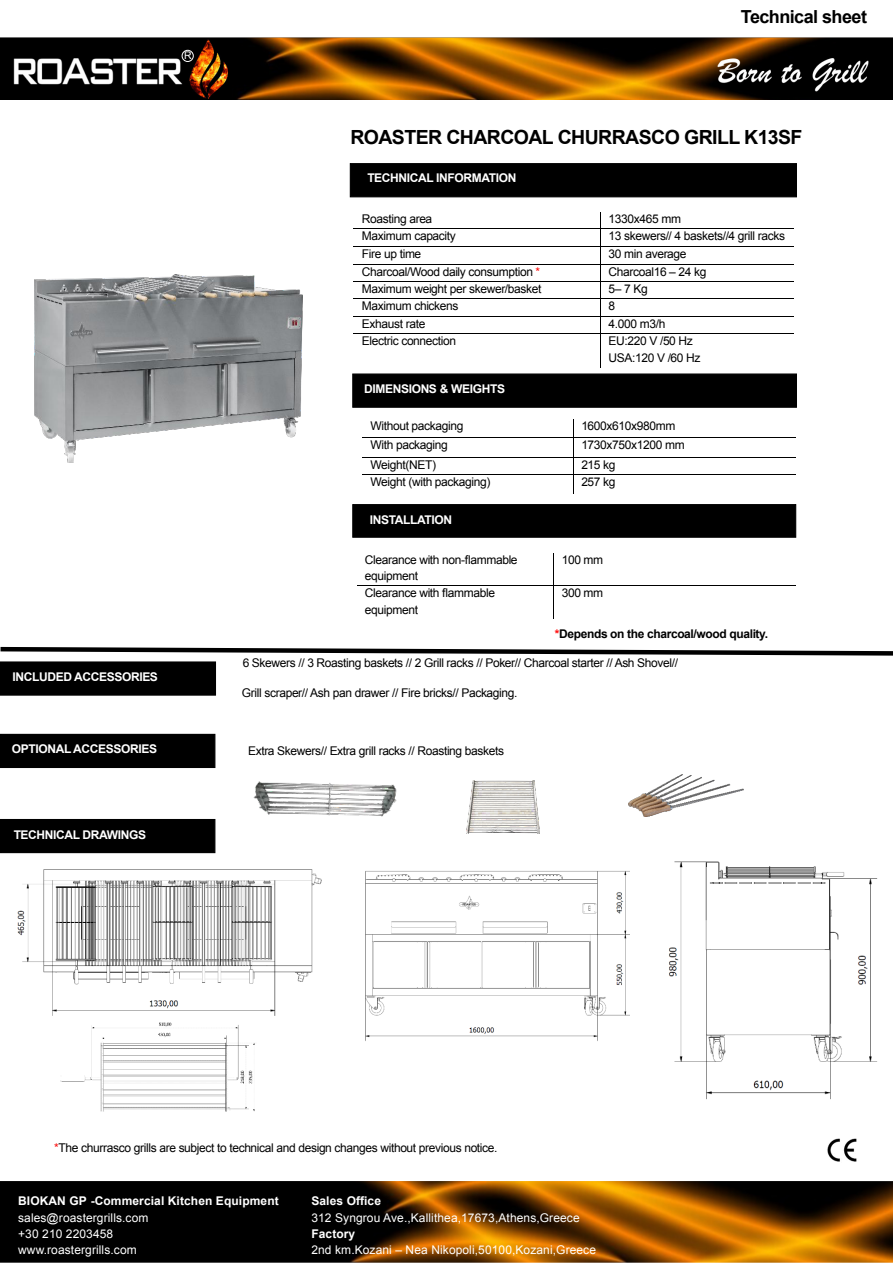
<style>
.page{position:relative;width:893px;height:1263px;background:#fff}
.page>*{position:absolute;margin:0;border:0;box-sizing:border-box;transform-origin:0 0}
.t1{font:700 19.5px "Arial";letter-spacing:-.03em;color:#000}
.t2{font:700 18px "Arial";letter-spacing:-.03em;color:#000}
.t3{font:12px/16.5px "Arial";letter-spacing:-.03em;color:#000}
.t4{font:12px/16.2px "Arial";letter-spacing:.01em;color:#fff}
.t5{font:700 12px "Arial";letter-spacing:-.03em;color:#fff}
.t6{font:700 12px "Arial";letter-spacing:.01em;color:#fff}
.t7{font:700 12px "Arial";letter-spacing:-.03em;color:#000}
.t8{font:10.5px "Arial";color:#fff}
.s1{color:#f00}
.s2{color:#f90505}
</style>
<div class="page">
<hr style="left:354px;top:228px;width:246px;height:1px;background:#000">
<hr style="left:601px;top:228px;width:192px;height:1px;background:#000">
<hr style="left:354px;top:246px;width:246px;height:1px;background:#000">
<hr style="left:601px;top:246px;width:192px;height:1px;background:#000">
<hr style="left:354px;top:264px;width:246px;height:1px;background:#000">
<hr style="left:601px;top:264px;width:192px;height:1px;background:#000">
<hr style="left:354px;top:281px;width:246px;height:1px;background:#000">
<hr style="left:601px;top:281px;width:192px;height:1px;background:#000">
<hr style="left:354px;top:298px;width:246px;height:1px;background:#000">
<hr style="left:601px;top:298px;width:192px;height:1px;background:#000">
<hr style="left:354px;top:316px;width:246px;height:1px;background:#000">
<hr style="left:601px;top:316px;width:192px;height:1px;background:#000">
<hr style="left:354px;top:333px;width:246px;height:1px;background:#000">
<svg style="left:600px;top:212px;width:1px;height:122px"></svg>
<hr style="left:601px;top:333px;width:192px;height:1px;background:#000">
<hr style="left:600px;top:334px;width:1px;height:33px;background:#000">
<hr style="left:362px;top:437px;width:211px;height:1px;background:#000">
<hr style="left:574px;top:437px;width:222px;height:1px;background:#000">
<hr style="left:362px;top:457px;width:211px;height:1px;background:#000">
<hr style="left:574px;top:457px;width:222px;height:1px;background:#000">
<hr style="left:362px;top:474px;width:211px;height:1px;background:#000">
<hr style="left:574px;top:474px;width:222px;height:1px;background:#000">
<svg style="left:573px;top:419px;width:1px;height:75px"></svg>
<hr style="left:553px;top:552px;width:1px;height:33px;background:#000">
<hr style="left:357px;top:585px;width:196px;height:1px;background:#000">
<hr style="left:554px;top:585px;width:242px;height:1px;background:#000">
<hr style="left:553px;top:586px;width:1px;height:33px;background:#000">
<img style="left:17px;top:869px;width:305px;height:147px">
<img style="left:365px;top:871px;width:265px;height:170px">
<img style="left:827px;top:1138px;width:30px;height:24px">
<img style="left:34px;top:274px;width:269px;height:188px">
<img style="left:254px;top:782px;width:143px;height:35px">
<img style="left:467px;top:781px;width:73px;height:52px">
<img style="left:629px;top:774px;width:114px;height:43px">
<div style="left:350px;top:163px;width:447px;height:34px;background:#000;border:1px solid #000"></div>
<div style="left:352px;top:373px;width:445px;height:35px;background:#000;border:1px solid #000"></div>
<svg style="left:0;top:646px;width:893px;height:50px"></svg>
<div style="left:0;top:819px;width:215px;height:34px;background:#000"></div>
<div style="left:352px;top:504px;width:444px;height:34px;background:#000;border:1px solid #000"></div>
<div style="left:0;top:734px;width:215px;height:34px;background:#000"></div>
<img style="left:669px;top:861px;width:209px;height:239px">
<img style="left:60px;top:1022px;width:195px;height:89px">
<img style="left:0;top:38px;width:893px;height:62px">
<div style="left:182px;top:50px;width:11px;height:12px;border:1px solid #fff;border-radius:50%"></div>
<div style="left:27px;top:1155px;width:477px;height:27px;background:#fff;border:1px solid #fff"></div>
<img style="left:0;top:1182px;width:893px;height:80px">
<p class="t8" style="left:184px;top:52px;width:9px">R</p>
<p class="t5" style="left:13px;top:672px;width:147px">INCLUDED ACCESSORIES</p>
<p class="t5" style="left:12px;top:744px;width:147px">OPTIONAL ACCESSORIES</p>
<p class="t5" style="left:14px;top:830px;width:134px">TECHNICAL DRAWINGS</p>
<h2 class="t2" style="left:741px;top:10px;width:128px">Technical sheet</h2>
<h1 class="t1" style="left:350px;top:130px;width:454px">ROASTER CHARCOAL CHURRASCO GRILL K13SF</h1>
<p class="t5" style="left:367px;top:174px;width:151px">TECHNICAL INFORMATION</p>
<p class="t3" style="left:362px;top:212px;width:72px">Roasting area</p>
<p class="t3" style="left:609px;top:212px;width:74px">1330x465 mm</p>
<p class="t3" style="left:362px;top:229px;width:95px">Maximum capacity</p>
<p class="t3" style="left:609px;top:229px;width:178px">13 skewers// 4 baskets//4 grill racks</p>
<p class="t3" style="left:362px;top:247px;width:61px">Fire up time</p>
<p class="t3" style="left:609px;top:247px;width:80px">30 min average</p>
<p class="t3" style="left:362px;top:264px;width:180px">Charcoal/Wood daily consumption <span class="s1">*</span></p>
<p class="t3" style="left:609px;top:264px;width:99px">Charcoal16 – 24 kg</p>
<p class="t3" style="left:362px;top:282px;width:181px">Maximum weight per skewer/basket</p>
<p class="t3" style="left:609px;top:282px;width:41px">5– 7 Kg</p>
<p class="t3" style="left:362px;top:299px;width:98px">Maximum chickens</p>
<p class="t3" style="left:609px;top:299px;width:8px">8</p>
<p class="t3" style="left:362px;top:316px;width:65px">Exhaust rate</p>
<p class="t3" style="left:609px;top:316px;width:58px">4.000 m3/h</p>
<p class="t3" style="left:362px;top:334px;width:96px">Electric connection</p>
<p class="t3" style="left:609px;top:334px;width:93px">EU:220 V /50 Hz<br>USA:120 V /60 Hz</p>
<p class="t5" style="left:364px;top:384px;width:142px">DIMENSIONS &amp; WEIGHTS</p>
<p class="t3" style="left:371px;top:418px;width:94px">Without packaging</p>
<p class="t3" style="left:581px;top:418px;width:96px">1600x610x980mm</p>
<p class="t3" style="left:371px;top:438px;width:79px">With packaging</p>
<p class="t3" style="left:581px;top:438px;width:105px">1730x750x1200 mm</p>
<p class="t3" style="left:371px;top:458px;width:67px">Weight(NET)</p>
<p class="t3" style="left:581px;top:458px;width:36px">215 kg</p>
<p class="t3" style="left:371px;top:475px;width:121px">Weight (with packaging)</p>
<p class="t3" style="left:581px;top:475px;width:36px">257 kg</p>
<p class="t5" style="left:370px;top:515px;width:84px">INSTALLATION</p>
<p class="t3" style="left:365px;top:552px;width:154px">Clearance with non-flammable equipment</p>
<p class="t3" style="left:562px;top:552px;width:43px">100 mm</p>
<p class="t3" style="left:365px;top:586px;width:132px">Clearance with flammable equipment</p>
<p class="t3" style="left:562px;top:586px;width:43px">300 mm</p>
<p class="t7" style="left:555px;top:629px;width:215px"><span class="s1">*</span>Depends on the charcoal/wood quality.</p>
<p class="t3" style="left:243px;top:656px;width:437px">6 Skewers // 3 Roasting baskets // 2 Grill racks // Poker// Charcoal starter // Ash Shovel//</p>
<p class="t3" style="left:242px;top:686px;width:277px">Grill scraper// Ash pan drawer // Fire bricks// Packaging.</p>
<p class="t3" style="left:248px;top:744px;width:258px">Extra Skewers// Extra grill racks // Roasting baskets</p>
<p class="t3" style="left:54px;top:1141px;width:445px"><span class="s2">*</span>The churrasco grills are subject to technical and design changes without previous notice.</p>
<p class="t6" style="left:18px;top:1197px;width:262px">BIOKAN GP -Commercial Kitchen Equipment</p>
<p class="t4" style="left:18px;top:1210px;width:132px">sales@roastergrills.com +30 210 2203458 www.roastergrills.com</p>
<p class="t6" style="left:311px;top:1197px;width:71px">Sales Office</p>
<p class="t4" style="left:311px;top:1210px;width:270px">312 Syngrou Ave.,Kallithea,17673,Athens,Greece</p>
<p class="t6" style="left:311px;top:1229px;width:45px">Factory</p>
<p class="t4" style="left:311px;top:1243px;width:286px">2nd km.Kozani – Nea Nikopoli,50100,Kozani,Greece</p>
</div>
